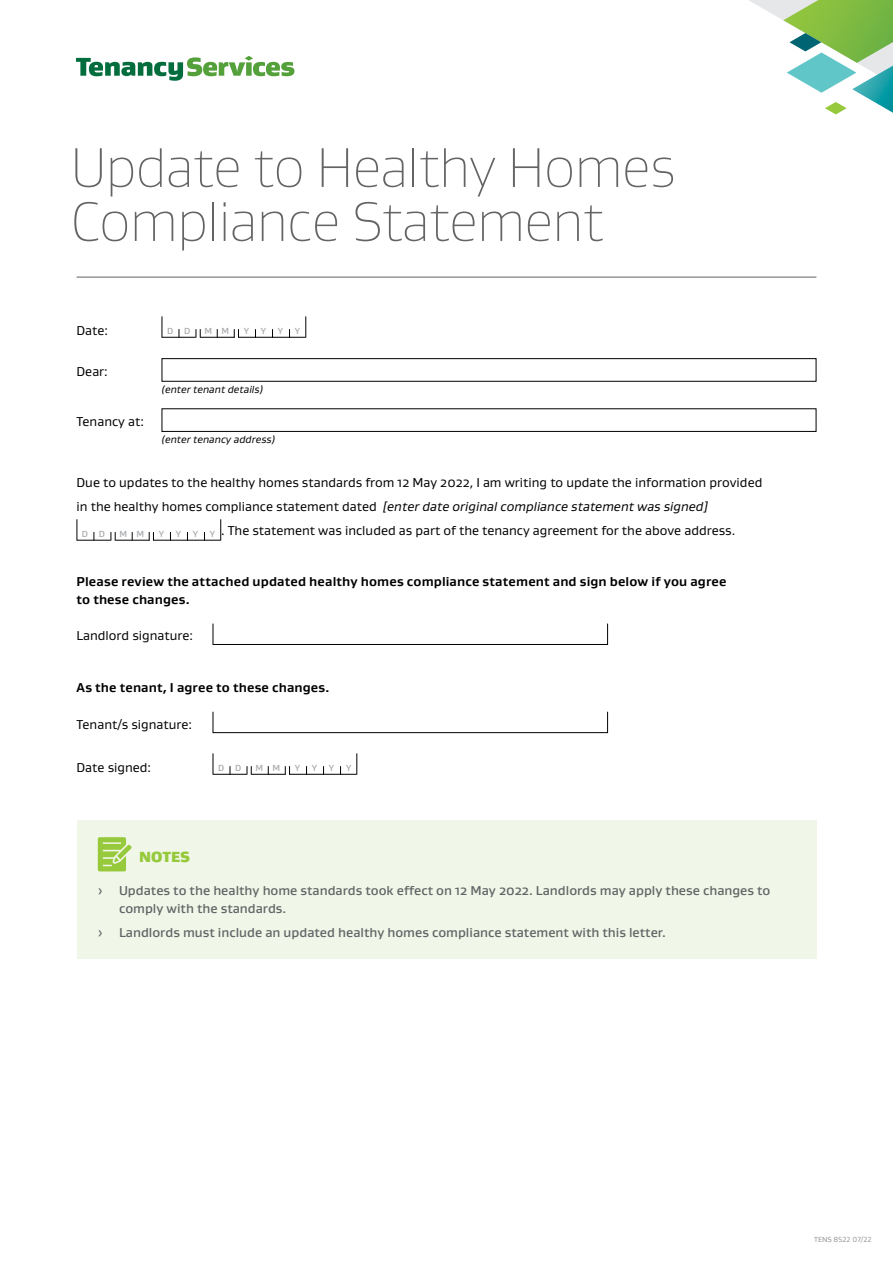
<style>
.page{position:relative;width:893px;height:1263px;background:#fff}
.page>*{position:absolute;margin:0;border:0;box-sizing:border-box;transform-origin:0 0}
.t1{font:100 57px/54px "Gustan";letter-spacing:-.02em;color:#636466}
.Note_Box_Heading{font:900 15px "Gustan";letter-spacing:.005em;color:#97c93d}
.Body_text_Gustan{font:13.2px/24px "Gustan";color:#000}
.t2{font:500 13.2px/17.7px "Gustan";color:#636466}
.Body_text_Gustan-2{font:700 13.2px/17.7px "Gustan";letter-spacing:.01em;color:#000}
.Body_Indented_6mm{font:italic 10.5px "Gustan";color:#000}
.t3{font:500 9px "Gustan";color:#a7a9ac}
.t4{font:7.5px "Gustan";color:#939598}
.s1{font-style:italic}
.s2{font-weight:400}
</style>
<div class="page">
<svg style="left:76px;top:56px;width:218px;height:25px"></svg>
<svg style="left:749px;top:0;width:144px;height:115px"></svg>
<svg style="left:162px;top:316px;width:1px;height:21px"></svg>
<svg style="left:305px;top:316px;width:1px;height:21px"></svg>
<svg style="left:196px;top:329px;width:5px;height:9px"></svg>
<svg style="left:234px;top:329px;width:5px;height:8px"></svg>
<hr style="left:162px;top:337px;width:34px;height:1px;background:#000">
<hr style="left:200px;top:337px;width:35px;height:1px;background:#000">
<hr style="left:238px;top:337px;width:68px;height:1px;background:#000">
<div style="left:162px;top:358px;width:654px;height:24px;border:1px solid #000"></div>
<div style="left:162px;top:408px;width:654px;height:24px;border:1px solid #000"></div>
<svg style="left:77px;top:519px;width:1px;height:21px"></svg>
<svg style="left:220px;top:519px;width:1px;height:21px"></svg>
<svg style="left:111px;top:532px;width:5px;height:8px"></svg>
<svg style="left:149px;top:532px;width:5px;height:8px"></svg>
<hr style="left:77px;top:540px;width:34px;height:1px;background:#000">
<hr style="left:115px;top:540px;width:35px;height:1px;background:#000">
<hr style="left:153px;top:540px;width:68px;height:1px;background:#000">
<svg style="left:212px;top:623px;width:396px;height:22px"></svg>
<svg style="left:212px;top:711px;width:396px;height:22px"></svg>
<svg style="left:213px;top:753px;width:1px;height:21px"></svg>
<svg style="left:356px;top:753px;width:1px;height:21px"></svg>
<svg style="left:247px;top:766px;width:5px;height:9px"></svg>
<svg style="left:285px;top:766px;width:5px;height:8px"></svg>
<hr style="left:213px;top:774px;width:34px;height:1px;background:#000">
<hr style="left:251px;top:774px;width:35px;height:1px;background:#000">
<hr style="left:289px;top:774px;width:68px;height:1px;background:#000">
<div style="left:77px;top:820px;width:739px;height:138px;background:#f1f7e8"></div>
<svg style="left:98px;top:837px;width:34px;height:34px"></svg>
<hr style="left:77px;top:276px;width:739px;height:2px;background:#939598">
<p class="t1" style="left:71px;top:139px;width:606px">Update to Healthy Homes<br>Compliance Statement</p>
<p class="Body_text_Gustan" style="left:77px;top:318px;width:33px">Date:</p>
<p class="t3" style="left:167px;top:325px;width:8px">D</p>
<p class="t3" style="left:184px;top:325px;width:8px">D</p>
<p class="t3" style="left:204px;top:325px;width:9px">M</p>
<p class="t3" style="left:221px;top:325px;width:9px">M</p>
<p class="t3" style="left:244px;top:325px;width:7px">Y</p>
<p class="t3" style="left:261px;top:325px;width:7px">Y</p>
<p class="t3" style="left:278px;top:325px;width:7px">Y</p>
<p class="t3" style="left:295px;top:325px;width:7px">Y</p>
<p class="Body_text_Gustan" style="left:77px;top:359px;width:33px">Dear:</p>
<p class="Body_Indented_6mm" style="left:162px;top:383px;width:103px">(enter tenant details)</p>
<p class="Body_text_Gustan" style="left:77px;top:409px;width:69px">Tenancy at:</p>
<p class="Body_Indented_6mm" style="left:162px;top:433px;width:115px">(enter tenancy address)</p>
<p class="Body_text_Gustan" style="left:77px;top:470px;width:687px">Due to updates to the healthy homes standards from 12 May 2022, I am writing to update the information provided in the healthy homes compliance statement dated <span class="s1">[enter date original compliance statement was signed]</span></p>
<p class="t3" style="left:82px;top:528px;width:8px">D</p>
<p class="t3" style="left:99px;top:528px;width:8px">D</p>
<p class="t3" style="left:119px;top:528px;width:9px">M</p>
<p class="t3" style="left:136px;top:528px;width:9px">M</p>
<p class="t3" style="left:159px;top:528px;width:7px">Y</p>
<p class="t3" style="left:176px;top:528px;width:7px">Y</p>
<p class="t3" style="left:193px;top:528px;width:7px">Y</p>
<p class="t3" style="left:210px;top:528px;width:7px">Y</p>
<p class="Body_text_Gustan" style="left:221px;top:518px;width:516px">. The statement was included as part of the tenancy agreement for the above address.</p>
<p class="Body_text_Gustan-2" style="left:77px;top:572px;width:652px">Please review the attached updated healthy homes compliance statement and sign below if you agree to these changes.</p>
<p class="Body_text_Gustan" style="left:77px;top:623px;width:118px">Landlord signature:</p>
<p class="Body_text_Gustan-2" style="left:77px;top:678px;width:254px">As the tenant, I agree to these changes.</p>
<p class="Body_text_Gustan" style="left:77px;top:712px;width:117px">Tenant/s signature:</p>
<p class="Body_text_Gustan" style="left:77px;top:755px;width:76px">Date signed:</p>
<p class="t3" style="left:218px;top:762px;width:8px">D</p>
<p class="t3" style="left:235px;top:762px;width:8px">D</p>
<p class="t3" style="left:256px;top:762px;width:9px">M</p>
<p class="t3" style="left:273px;top:762px;width:9px">M</p>
<p class="t3" style="left:295px;top:762px;width:7px">Y</p>
<p class="t3" style="left:312px;top:762px;width:7px">Y</p>
<p class="t3" style="left:329px;top:762px;width:7px">Y</p>
<p class="t3" style="left:346px;top:762px;width:7px">Y</p>
<p class="Note_Box_Heading" style="left:139px;top:847px;width:52px">NOTES</p>
<p class="t2" style="left:119px;top:882px;width:653px;text-indent:-21px"><span class="s2">›</span> Updates to the healthy home standards took effect on 12 May 2022. Landlords may apply these changes to comply with the standards.</p>
<p class="t2" style="left:98px;top:923px;width:570px"><span class="s2">›</span> Landlords must include an updated healthy homes compliance statement with this letter.</p>
<p class="t4" style="left:814px;top:1234px;width:59px">TENS 8522 07/22</p>
</div>
